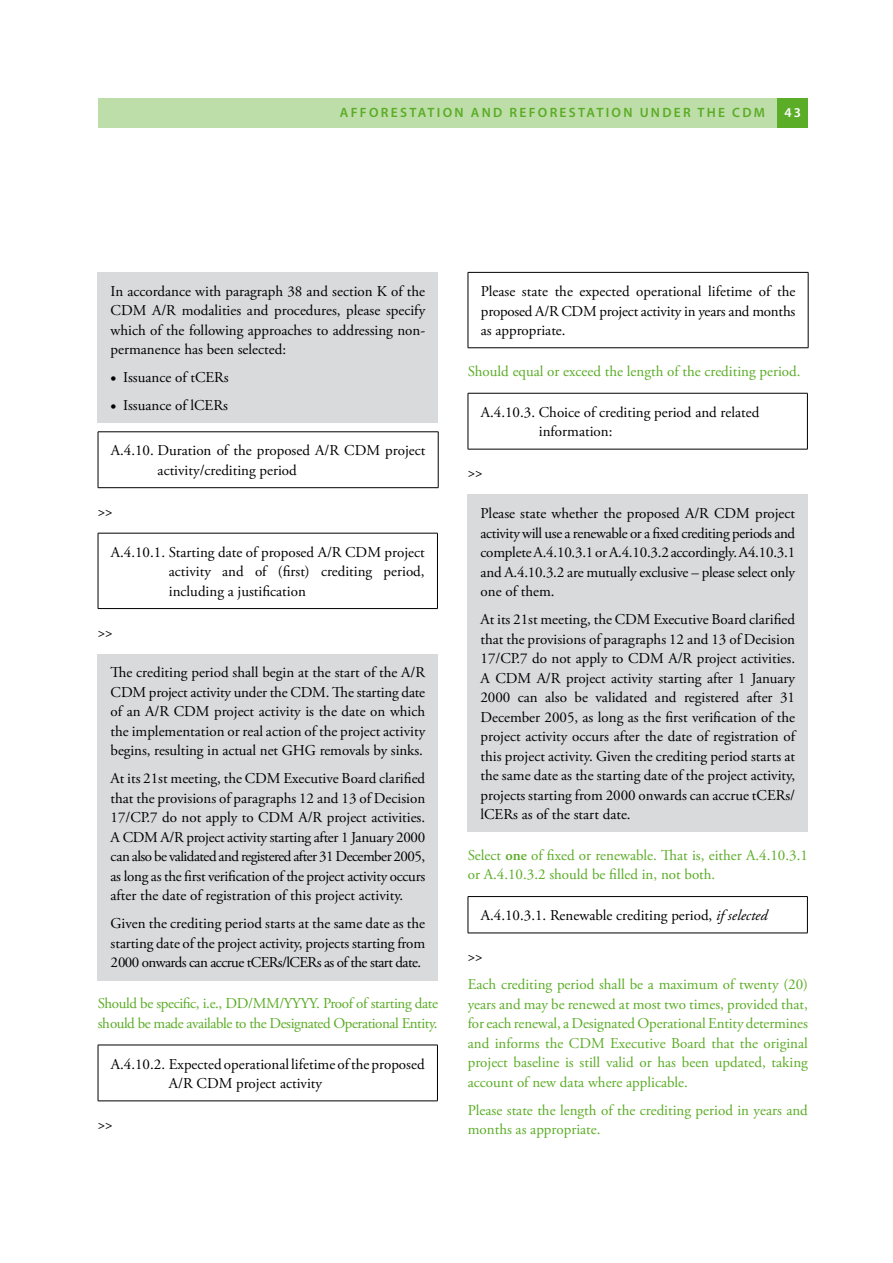
<style>
.page{position:relative;width:893px;height:1263px;background:#fff}
.page>*{position:absolute;margin:0;border:0;box-sizing:border-box;transform-origin:0 0}
.t1{font:15px/19.5px "Adobe Garamond Pro";color:#000;text-align:justify}
.t2{font:15px/19.5px "Adobe Garamond Pro";color:#5bac26}
.t3{font:15px/19.5px "Adobe Garamond Pro";letter-spacing:-.03em;color:#5bac26}
.t4{font:600 13.5px "Myriad Pro";letter-spacing:.17em;color:#5bac26}
.t5{font:600 13.5px "Myriad Pro";color:#fff}
.s1{font-family:"Myriad Pro";font-size:21px}
.s2{font-weight:600}
.s3{font-style:italic}
</style>
<div class="page">
<div style="left:98px;top:98px;width:710px;height:30px;background:#bddea8"></div>
<div style="left:778px;top:98px;width:30px;height:30px;background:#5bac26"></div>
<div style="left:98px;top:272px;width:340px;height:151px;background:#d9dadb"></div>
<hr style="left:98px;top:431px;width:340px;height:1px;background:#000">
<hr style="left:98px;top:432px;width:1px;height:55px;background:#000">
<hr style="left:438px;top:432px;width:1px;height:55px;background:#000">
<hr style="left:98px;top:487px;width:340px;height:1px;background:#000">
<hr style="left:98px;top:533px;width:340px;height:1px;background:#000">
<hr style="left:98px;top:533px;width:1px;height:75px;background:#000">
<hr style="left:437px;top:533px;width:1px;height:75px;background:#000">
<hr style="left:98px;top:608px;width:340px;height:1px;background:#000">
<div style="left:98px;top:654px;width:340px;height:326px;background:#d9dadb"></div>
<hr style="left:98px;top:1045px;width:340px;height:1px;background:#000">
<hr style="left:98px;top:1045px;width:1px;height:56px;background:#000">
<hr style="left:437px;top:1045px;width:1px;height:56px;background:#000">
<hr style="left:98px;top:1100px;width:340px;height:1px;background:#000">
<hr style="left:468px;top:272px;width:340px;height:1px;background:#000">
<hr style="left:468px;top:273px;width:1px;height:75px;background:#000">
<hr style="left:808px;top:273px;width:1px;height:75px;background:#000">
<hr style="left:468px;top:347px;width:340px;height:1px;background:#000">
<hr style="left:468px;top:393px;width:340px;height:1px;background:#000">
<hr style="left:468px;top:393px;width:1px;height:56px;background:#000">
<hr style="left:807px;top:393px;width:1px;height:56px;background:#000">
<hr style="left:468px;top:449px;width:340px;height:1px;background:#000">
<div style="left:468px;top:494px;width:340px;height:338px;background:#d9dadb"></div>
<hr style="left:468px;top:896px;width:340px;height:1px;background:#000">
<hr style="left:468px;top:897px;width:1px;height:36px;background:#000">
<hr style="left:807px;top:897px;width:1px;height:36px;background:#000">
<hr style="left:468px;top:933px;width:340px;height:1px;background:#000">
<p class="t4" style="left:340px;top:104px;width:427px">AFFORESTATION AND REFORESTATION UNDER THE CDM</p>
<p class="t5" style="left:784px;top:104px;width:9px">43</p>
<p class="t1" style="left:111px;top:282px;width:316px">In accordance with paragraph 38 and section K of the CDM A/R modalities and procedures, please specify which of the following approaches to addressing non&shy;permanence has been selected:</p>
<p class="t1" style="left:111px;top:368px;width:120px"><span class="s1">•</span> Issuance of tCERs</p>
<p class="t1" style="left:111px;top:396px;width:119px"><span class="s1">•</span> Issuance of lCERs</p>
<p class="t1" style="left:158px;top:441px;width:269px;text-indent:-47px">A.4.10. Duration of the proposed A/R CDM project activity/crediting period</p>
<p class="t1" style="left:98px;top:502px;width:16px">&gt;&gt;</p>
<p class="t1" style="left:169px;top:543px;width:257px;text-indent:-58px">A.4.10.1. Starting date of proposed A/R CDM project activity and of (first) crediting period, including a justification</p>
<p class="t1" style="left:98px;top:623px;width:16px">&gt;&gt;</p>
<p class="t1" style="left:111px;top:663px;width:316px">The crediting period shall begin at the start of the A/R CDM project activity under the CDM. The starting date of an A/R CDM project activity is the date on which the implementation or real action of the project activity begins, resulting in actual net GHG removals by sinks.</p>
<p class="t1" style="left:111px;top:769px;width:316px">At its 21st meeting, the CDM Executive Board clarified that the provisions of paragraphs 12 and 13 of Decision 17/CP.7 do not apply to CDM A/R project activities.<br>A CDM A/R project activity starting after 1 January 2000 can also be validated and registered after 31 December 2005, as long as the first verification of the project activity occurs after the date of registration of this project activity.</p>
<p class="t1" style="left:111px;top:914px;width:316px">Given the crediting period starts at the same date as the starting date of the project activity, projects starting from 2000 onwards can accrue tCERs/lCERs as of the start date.</p>
<p class="t3" style="left:98px;top:994px;width:342px">Should be specific, i.e., DD/MM/YYYY. Proof of starting date should be made available to the Designated Operational Entity.</p>
<p class="t1" style="left:169px;top:1055px;width:257px;text-indent:-58px">A.4.10.2. Expected operational lifetime of the proposed<br>A/R CDM project activity</p>
<p class="t1" style="left:98px;top:1115px;width:16px">&gt;&gt;</p>
<p class="t1" style="left:481px;top:282px;width:316px">Please state the expected operational lifetime of the proposed A/R CDM project activity in years and months as appropriate.</p>
<p class="t2" style="left:468px;top:362px;width:334px">Should equal or exceed the length of the crediting period.</p>
<p class="t1" style="left:539px;top:403px;width:222px;text-indent:-58px">A.4.10.3. Choice of crediting period and related information:</p>
<p class="t1" style="left:468px;top:463px;width:16px">&gt;&gt;</p>
<p class="t1" style="left:480px;top:504px;width:316px">Please state whether the proposed A/R CDM project activity will use a renewable or a fixed crediting periods and complete A.4.10.3.1 or A.4.10.3.2 accordingly. A4.10.3.1 and A.4.10.3.2 are mutually exclusive – please select only one of them.</p>
<p class="t1" style="left:480px;top:610px;width:316px">At its 21st meeting, the CDM Executive Board clarified that the provisions of paragraphs 12 and 13 of Decision 17/CP.7 do not apply to CDM A/R project activities.<br>A CDM A/R project activity starting after 1 January 2000 can also be validated and registered after 31<br>December 2005, as long as the first verification of the project activity occurs after the date of registration of this project activity. Given the crediting period starts at the same date as the starting date of the project activity, projects starting from 2000 onwards can accrue tCERs/ lCERs as of the start date.</p>
<p class="t2" style="left:468px;top:846px;width:342px">Select <span class="s2">one</span> of fixed or renewable. That is, either A.4.10.3.1 or A.4.10.3.2 should be filled in, not both.</p>
<p class="t1" style="left:481px;top:906px;width:288px">A.4.10.3.1. Renewable crediting period, <span class="s3">if selected</span></p>
<p class="t1" style="left:468px;top:947px;width:16px">&gt;&gt;</p>
<p class="t2" style="left:468px;top:975px;width:342px;text-align:justify">Each crediting period shall be a maximum of twenty (20) years and may be renewed at most two times, provided that, for each renewal, a Designated Operational Entity determines and informs the CDM Executive Board that the original project baseline is still valid or has been updated, taking account of new data where applicable.</p>
<p class="t2" style="left:468px;top:1101px;width:342px">Please state the length of the crediting period in years and months as appropriate.</p>
</div>
